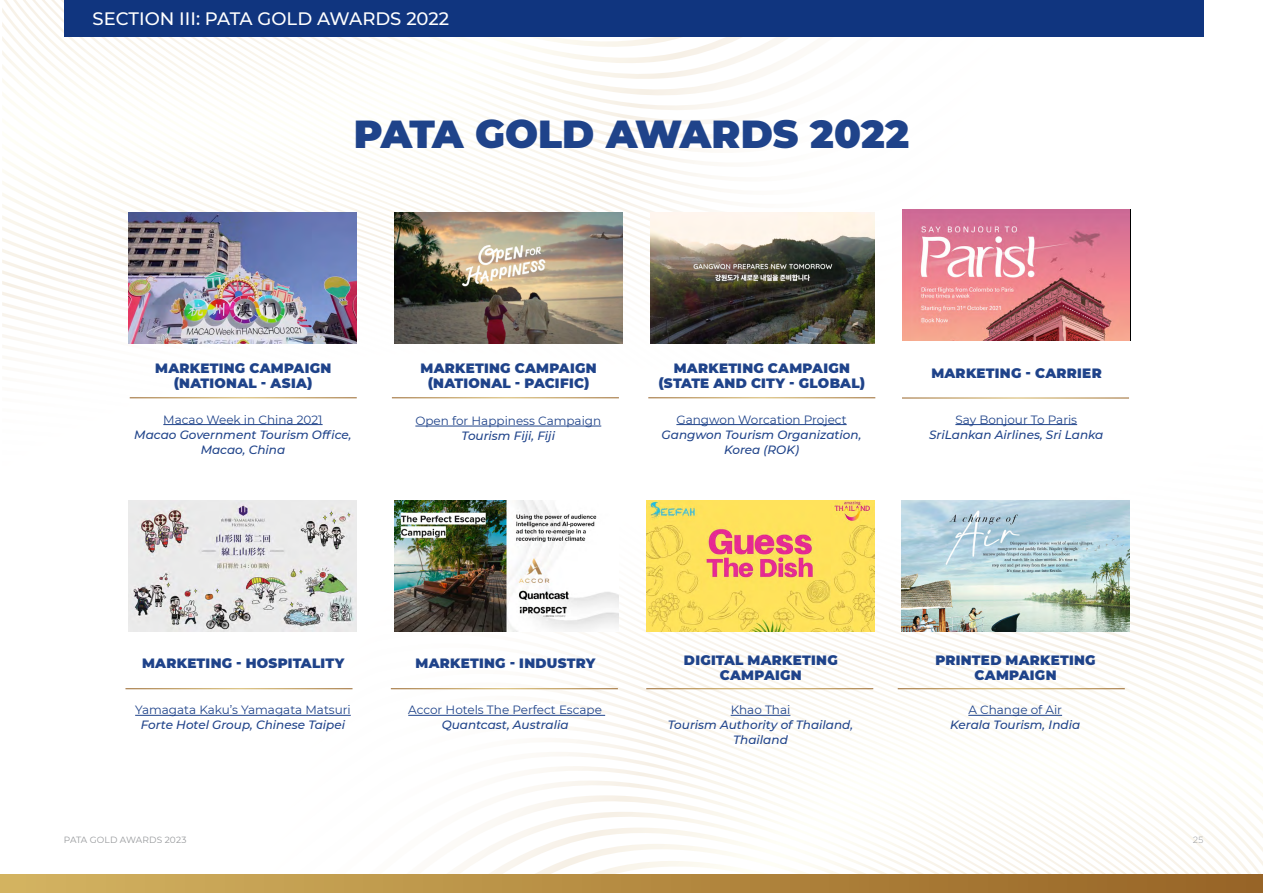
<style>
.page{position:relative;width:1263px;height:893px;background:#fff}
.page>*{position:absolute;margin:0;border:0;box-sizing:border-box;transform-origin:0 0}
.t1{font:900 39px "Montserrat";color:#1f438a}
.t2{font:500 18px "Montserrat";color:#fff}
.t3{font:900 13.5px/15px "Montserrat";letter-spacing:.02em;color:#1f438a;text-align:center}
.t4{font:italic 500 12px/15px "Montserrat";color:#1f438a;text-align:center}
.t5{font:12px "Montserrat";color:#1f438a}
.t6{font:9px "Montserrat";letter-spacing:.015em;color:#97999c}
.t7{font:300 9px "Gotham";color:#97999c}
</style>
<div class="page">
<svg style="left:125px;top:397px;width:232px;height:318px"></svg>
<svg style="left:223px;top:36px;width:652px;height:188px"></svg>
<svg style="left:234px;top:36px;width:641px;height:173px"></svg>
<svg style="left:246px;top:36px;width:629px;height:160px"></svg>
<svg style="left:258px;top:36px;width:617px;height:147px"></svg>
<svg style="left:270px;top:36px;width:605px;height:132px"></svg>
<svg style="left:283px;top:36px;width:741px;height:121px"></svg>
<svg style="left:296px;top:36px;width:696px;height:107px"></svg>
<svg style="left:311px;top:36px;width:644px;height:93px"></svg>
<svg style="left:326px;top:36px;width:592px;height:77px"></svg>
<svg style="left:343px;top:36px;width:538px;height:63px"></svg>
<svg style="left:361px;top:36px;width:481px;height:47px"></svg>
<svg style="left:326px;top:630px;width:751px;height:244px"></svg>
<svg style="left:314px;top:643px;width:753px;height:231px"></svg>
<svg style="left:301px;top:657px;width:755px;height:217px"></svg>
<svg style="left:289px;top:670px;width:756px;height:204px"></svg>
<svg style="left:278px;top:682px;width:755px;height:192px"></svg>
<svg style="left:268px;top:696px;width:753px;height:178px"></svg>
<svg style="left:258px;top:709px;width:751px;height:165px"></svg>
<svg style="left:258px;top:724px;width:739px;height:150px"></svg>
<svg style="left:258px;top:738px;width:726px;height:136px"></svg>
<svg style="left:275px;top:752px;width:696px;height:122px"></svg>
<svg style="left:312px;top:766px;width:644px;height:108px"></svg>
<svg style="left:349px;top:781px;width:592px;height:93px"></svg>
<svg style="left:386px;top:795px;width:538px;height:79px"></svg>
<svg style="left:425px;top:812px;width:481px;height:62px"></svg>
<div style="left:0;top:874px;width:1263px;height:19px;background:linear-gradient(to right,#d3b460,#966324)"></div>
<hr style="left:163px;top:424px;width:160px;height:1px;background:#1f438a">
<hr style="left:415px;top:426px;width:186px;height:1px;background:#1f438a">
<hr style="left:676px;top:424px;width:171px;height:1px;background:#1f438a">
<hr style="left:130px;top:397px;width:227px;height:1px;background:#fff">
<hr style="left:955px;top:424px;width:122px;height:1px;background:#1f438a">
<hr style="left:731px;top:715px;width:59px;height:1px;background:#1f438a">
<hr style="left:135px;top:715px;width:216px;height:1px;background:#1f438a">
<hr style="left:968px;top:715px;width:94px;height:1px;background:#1f438a">
<hr style="left:408px;top:715px;width:197px;height:1px;background:#1f438a">
<hr style="left:646px;top:688px;width:227px;height:1px;background:#fff">
<hr style="left:125px;top:688px;width:227px;height:1px;background:#fff">
<hr style="left:898px;top:688px;width:227px;height:1px;background:#fff">
<hr style="left:391px;top:688px;width:227px;height:1px;background:#fff">
<img style="left:129px;top:213px;width:228px;height:131px">
<img style="left:394px;top:213px;width:228px;height:131px">
<img style="left:651px;top:213px;width:223px;height:131px">
<img style="left:902px;top:209px;width:227px;height:132px">
<img style="left:129px;top:500px;width:228px;height:131px">
<img style="left:395px;top:500px;width:224px;height:131px">
<img style="left:646px;top:500px;width:228px;height:131px">
<img style="left:901px;top:500px;width:228px;height:131px">
<div style="left:64px;top:0;width:1139px;height:36px;background:#10357f"></div>
<h2 class="t2" style="left:92px;top:6px;width:358px">SECTION III: PATA GOLD AWARDS 2022</h2>
<h2 class="t2" style="left:185px;top:6px;width:240px">: GENERAL INFORMATION</h2>
<h1 class="t1" style="left:354px;top:105px;width:557px">PATA GOLD AWARDS 2022</h1>
<p class="t3" style="left:155px;top:360px;width:178px">MARKETING CAMPAIGN (NATIONAL - ASIA)</p>
<p class="t3" style="left:420px;top:360px;width:178px">MARKETING CAMPAIGN (NATIONAL - PACIFIC)</p>
<p class="t3" style="left:658px;top:360px;width:208px">MARKETING CAMPAIGN (STATE AND CITY - GLOBAL)</p>
<p class="t3" style="left:931px;top:364px;width:172px">MARKETING - CARRIER</p>
<p class="t5" style="left:163px;top:411px;width:161px">Macao Week in China 2021</p>
<p class="t4" style="left:134px;top:426px;width:219px">Macao Government Tourism Office,<br>Macao, China</p>
<p class="t5" style="left:415px;top:413px;width:187px">Open for Happiness Campaign</p>
<p class="t4" style="left:462px;top:428px;width:95px">Tourism Fiji, Fiji</p>
<p class="t5" style="left:676px;top:411px;width:172px">Gangwon Worcation Project</p>
<p class="t4" style="left:662px;top:426px;width:201px">Gangwon Tourism Organization,<br>Korea (ROK)</p>
<p class="t5" style="left:955px;top:411px;width:123px">Say Bonjour To Paris</p>
<p class="t4" style="left:929px;top:426px;width:176px">SriLankan Airlines, Sri Lanka</p>
<p class="t3" style="left:142px;top:655px;width:204px">MARKETING - HOSPITALITY</p>
<p class="t3" style="left:415px;top:655px;width:181px">MARKETING - INDUSTRY</p>
<p class="t3" style="left:684px;top:651px;width:155px">DIGITAL MARKETING<br>CAMPAIGN</p>
<p class="t3" style="left:935px;top:651px;width:162px">PRINTED MARKETING<br>CAMPAIGN</p>
<p class="t5" style="left:135px;top:702px;width:217px">Yamagata Kaku’s Yamagata Matsuri</p>
<p class="t4" style="left:141px;top:717px;width:206px">Forte Hotel Group, Chinese Taipei</p>
<p class="t5" style="left:408px;top:702px;width:195px">Accor Hotels The Perfect Escape</p>
<p class="t4" style="left:442px;top:717px;width:128px">Quantcast, Australia</p>
<p class="t5" style="left:731px;top:702px;width:61px">Khao Thai</p>
<p class="t4" style="left:668px;top:717px;width:187px">Tourism Authority of Thailand,<br>Thailand</p>
<p class="t5" style="left:968px;top:702px;width:95px">A Change of Air</p>
<p class="t4" style="left:950px;top:717px;width:132px">Kerala Tourism, India</p>
<p class="t6" style="left:64px;top:834px;width:124px">PATA GOLD AWARDS 2023</p>
<p class="t7" style="left:1193px;top:835px;width:12px">25</p>
</div>
